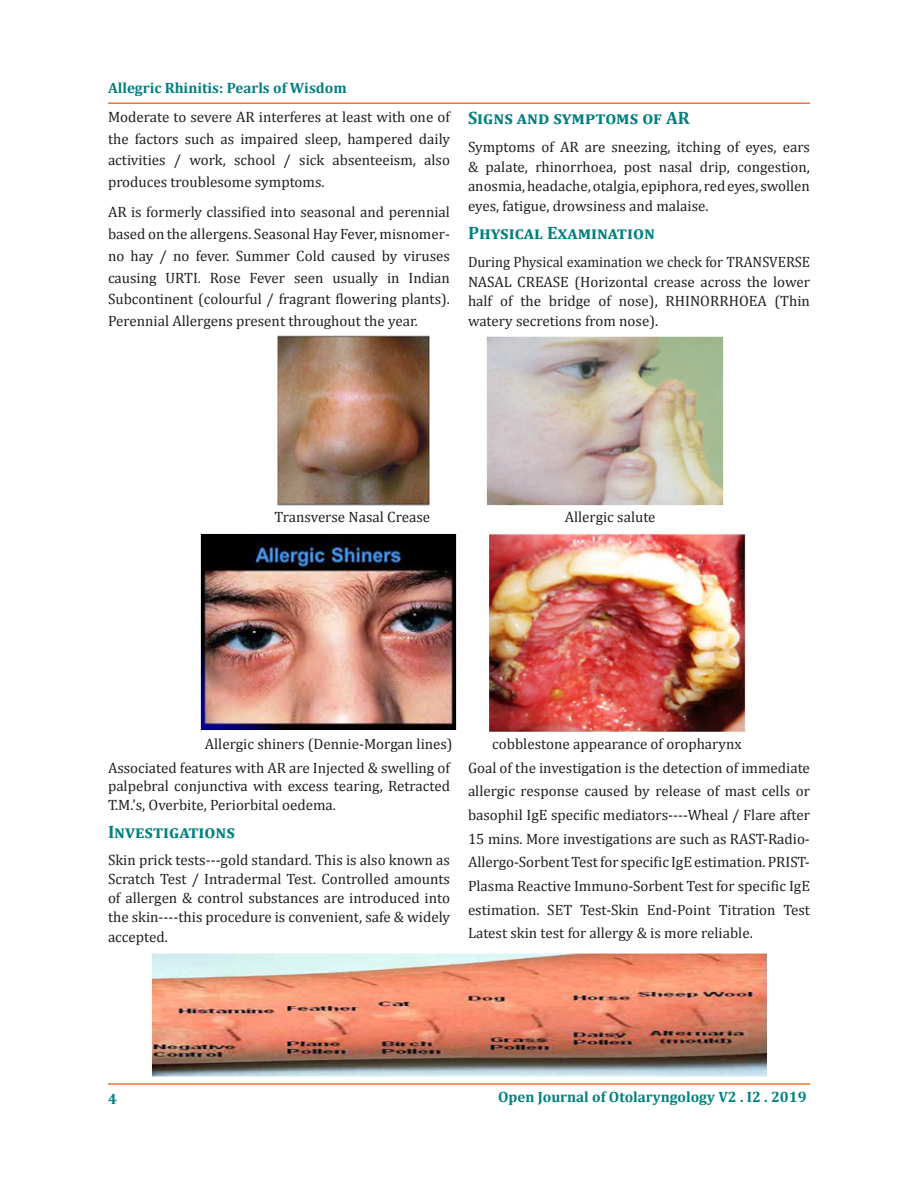
<style>
.page{position:relative;width:918px;height:1188px;background:#fff}
.page>*{position:absolute;margin:0;border:0;box-sizing:border-box;transform-origin:0 0}
.t1{font:700 18px "Cambria";color:#008080}
.t2{font:700 18px "Cambria";color:#007f80}
.t3{font:15px/21.8px "Cambria";color:#231f20;text-align:justify}
.t4{font:15px/19.5px "Cambria";color:#231f20;text-align:justify;scale:.95 1}
.t5{font:700 15px "Cambria";color:#008080}
</style>
<div class="page">
<hr style="left:108px;top:1083px;width:702px;height:2px;background:#f37232">
<hr style="left:108px;top:102px;width:702px;height:2px;background:#f37131">
<img style="left:277px;top:335px;width:153px;height:170px">
<img style="left:486px;top:336px;width:238px;height:169px">
<img style="left:200px;top:533px;width:257px;height:197px">
<img style="left:489px;top:533px;width:256px;height:198px">
<img style="left:151px;top:953px;width:616px;height:124px">
<p class="t5" style="left:108px;top:77px;width:240px">Allegric Rhinitis: Pearls of Wisdom</p>
<p class="t3" style="left:108px;top:106px;width:344px">Moderate to severe AR interferes at least with one of the factors such as impaired sleep, hampered daily activities / work, school / sick absenteeism, also produces troublesome symptoms.</p>
<p class="t3" style="left:108px;top:201px;width:344px">AR is formerly classified into seasonal and perennial based on the allergens. Seasonal Hay Fever, misnomer&shy;no hay / no fever. Summer Cold caused by viruses causing URTI. Rose Fever seen usually in Indian Subcontinent (colourful / fragrant flowering plants).<br>Perennial Allergens present throughout the year.</p>
<p class="t2" style="left:468px;top:105px;width:223px">Signs and symptoms of AR</p>
<p class="t3" style="left:468px;top:137px;width:344px;line-height:19.5px">Symptoms of AR are sneezing, itching of eyes, ears &amp; palate, rhinorrhoea, post nasal drip, congestion, anosmia, headache, otalgia, epiphora, red eyes, swollen eyes, fatigue, drowsiness and malaise.</p>
<p class="t1" style="left:468px;top:220px;width:188px">Physical Examination</p>
<p class="t4" style="left:468px;top:252px;width:362px">During Physical examination we check for TRANSVERSE NASAL CREASE (Horizontal crease across the lower half of the bridge of nose), RHINORRHOEA (Thin watery secretions from nose).</p>
<p class="t3" style="left:274px;top:506px;width:157px">Transverse Nasal Crease</p>
<p class="t3" style="left:565px;top:506px;width:92px">Allergic salute</p>
<p class="t3" style="left:205px;top:733px;width:249px">Allergic shiners (Dennie-Morgan lines)</p>
<p class="t3" style="left:492px;top:733px;width:251px">cobblestone appearance of oropharynx</p>
<p class="t3" style="left:108px;top:758px;width:344px;line-height:18.9px">Associated features with AR are Injected &amp; swelling of palpebral conjunctiva with excess tearing, Retracted T.M.’s, Overbite, Periorbital oedema.</p>
<p class="t1" style="left:108px;top:819px;width:129px">Investigations</p>
<p class="t3" style="left:108px;top:851px;width:344px;line-height:19px">Skin prick tests---gold standard. This is also known as Scratch Test / Intradermal Test. Controlled amounts of allergen &amp; control substances are introduced into the skin----this procedure is convenient, safe &amp; widely accepted.</p>
<p class="t3" style="left:468px;top:755px;width:344px;line-height:23.7px">Goal of the investigation is the detection of immediate allergic response caused by release of mast cells or basophil IgE specific mediators----Wheal / Flare after 15 mins. More investigations are such as RAST-Radio-Allergo-Sorbent Test for specific IgE estimation. PRIST-Plasma Reactive Immuno-Sorbent Test for specific IgE estimation. SET Test-Skin End-Point Titration Test Latest skin test for allergy &amp; is more reliable.</p>
<p class="t5" style="left:108px;top:1089px;width:10px">4</p>
<p class="t5" style="left:498px;top:1086px;width:310px">Open Journal of Otolaryngology V2 . I2 . 2019</p>
</div>
